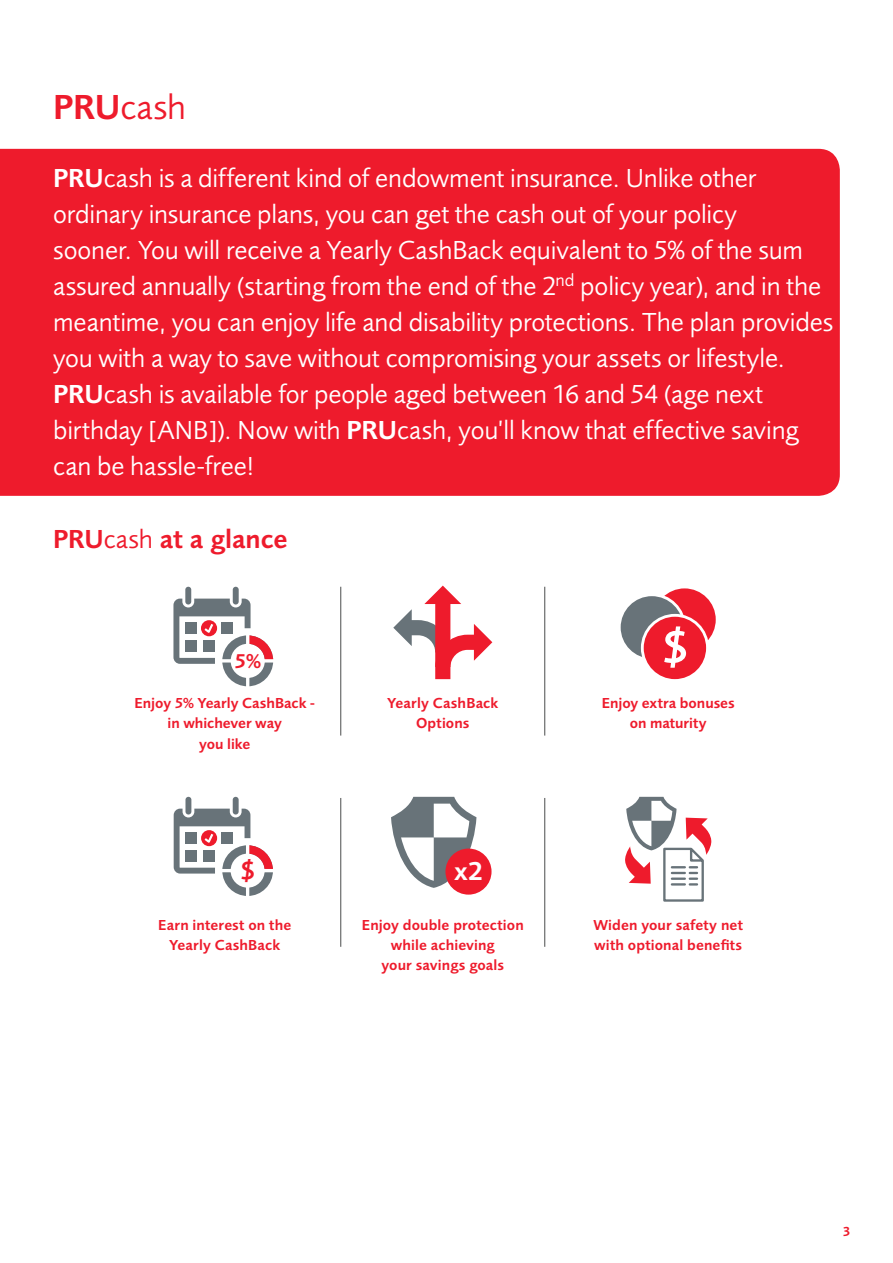
<style>
.page{position:relative;width:893px;height:1263px;background:#fff}
.page>*{position:absolute;margin:0;border:0;box-sizing:border-box;transform-origin:0 0}
.t1{font:500 53.4px "Pru Sans";color:#fff}
.t2{font:36px "Pru Sans";color:#ee1b2c}
.t3{font:500 29.85px "Pru Sans";color:#ee1b2c}
.t4{font:27px/36px "Pru Sans";letter-spacing:-.005em;color:#fff}
.t5{font:600 27px "Pru Sans";letter-spacing:-.005em;color:#ee1b2c}
.t6{font:600 26.55px "Pru Sans";color:#fff}
.t7{font:600 20.7px "Pru Sans";color:#ee1b2c}
.t8{font:600 15px/20.2px "Pru Sans";letter-spacing:.005em;color:#ee1b2c;text-align:center}
.t9{font:600 13.5px "Pru Sans";color:#ee1b2c}
.s1{font-weight:600}
.s2{font-weight:400}
</style>
<div class="page">
<div style="left:0;top:149px;width:840px;height:347px;background:#ee1b2c"></div>
<hr style="left:340px;top:587px;width:1px;height:148px;background:#4b4c4d">
<hr style="left:544px;top:587px;width:1px;height:148px;background:#4b4c4d">
<hr style="left:340px;top:798px;width:1px;height:149px;background:#4b4c4d">
<hr style="left:544px;top:798px;width:1px;height:149px;background:#4b4c4d">
<div style="left:222px;top:845px;width:51px;height:51px;border:8px solid #687379;border-radius:50%"></div>
<hr style="left:246px;top:871px;width:3px;height:28px;background:#fff">
<div style="left:185px;top:797px;width:6px;height:17px;background:#687379;border-radius:3px"></div>
<div style="left:233px;top:797px;width:6px;height:17px;background:#687379;border-radius:3px"></div>
<svg style="left:174px;top:809px;width:99px;height:70px"></svg>
<svg style="left:391px;top:797px;width:85px;height:91px"></svg>
<div style="left:445px;top:848px;width:46px;height:47px;background:#ee1b2c;border-radius:50%"></div>
<svg style="left:625px;top:797px;width:87px;height:105px"></svg>
<svg style="left:652px;top:587px;width:65px;height:65px"></svg>
<div style="left:650px;top:586px;width:69px;height:68px;border:3px solid #fff;border-radius:50%"></div>
<div style="left:619px;top:595px;width:65px;height:65px;background:#687379;border-radius:50%"></div>
<div style="left:618px;top:593px;width:68px;height:68px;border:3px solid #fff;border-radius:50%"></div>
<div style="left:642px;top:615px;width:65px;height:65px;background:#ee1b2c;border-radius:50%"></div>
<div style="left:641px;top:614px;width:68px;height:68px;border:3px solid #fff;border-radius:50%"></div>
<div style="left:222px;top:635px;width:51px;height:51px;border:8px solid #687379;border-radius:50%"></div>
<hr style="left:246px;top:661px;width:3px;height:28px;background:#fff">
<div style="left:185px;top:587px;width:6px;height:17px;background:#687379;border-radius:3px"></div>
<div style="left:233px;top:587px;width:6px;height:17px;background:#687379;border-radius:3px"></div>
<svg style="left:173px;top:599px;width:101px;height:70px"></svg>
<svg style="left:393px;top:586px;width:99px;height:93px"></svg>
<h2 class="t2" style="left:53px;top:86px;width:134px"><span class="s1">PRU</span>cash</h2>
<p class="t4" style="left:53px;top:160px;width:782px"><span class="s1">PRU</span>cash is a different kind of endowment insurance. Unlike other ordinary insurance plans, you can get the cash out of your policy<br>sooner. You will receive a Yearly CashBack equivalent to 5% of the sum assured annually (starting from the end of the 2<sup>nd</sup> policy year), and in the meantime, you can enjoy life and disability protections. The plan provides you with a way to save without compromising your assets or lifestyle.<br><span class="s1">PRU</span>cash is available for people aged between 16 and 54 (age next birthday [ANB]). Now with <span class="s1">PRU</span>cash, you’ll know that effective saving can be hassle-free!</p>
<p class="t5" style="left:53px;top:523px;width:236px">PRU<span class="s2">cash</span> at a glance</p>
<p class="t7" style="left:234px;top:649px;width:28px">5%</p>
<p class="t8" style="left:135px;top:693px;width:182px">Enjoy 5% Yearly CashBack - in whichever way<br>you like</p>
<p class="t8" style="left:387px;top:693px;width:113px">Yearly CashBack<br>Options</p>
<p class="t3" style="left:240px;top:855px;width:18px">$</p>
<p class="t6" style="left:454px;top:856px;width:31px">x2</p>
<h1 class="t1" style="left:661px;top:619px;width:30px">$</h1>
<p class="t8" style="left:602px;top:693px;width:134px">Enjoy extra bonuses on maturity</p>
<p class="t8" style="left:158px;top:915px;width:134px">Earn interest on the<br>Yearly CashBack</p>
<p class="t8" style="left:362px;top:915px;width:163px">Enjoy double protection while achieving<br>your savings goals</p>
<p class="t8" style="left:593px;top:915px;width:151px;text-align:left">Widen your safety net with optional benefits</p>
<p class="t9" style="left:843px;top:1224px;width:9px">3</p>
</div>
